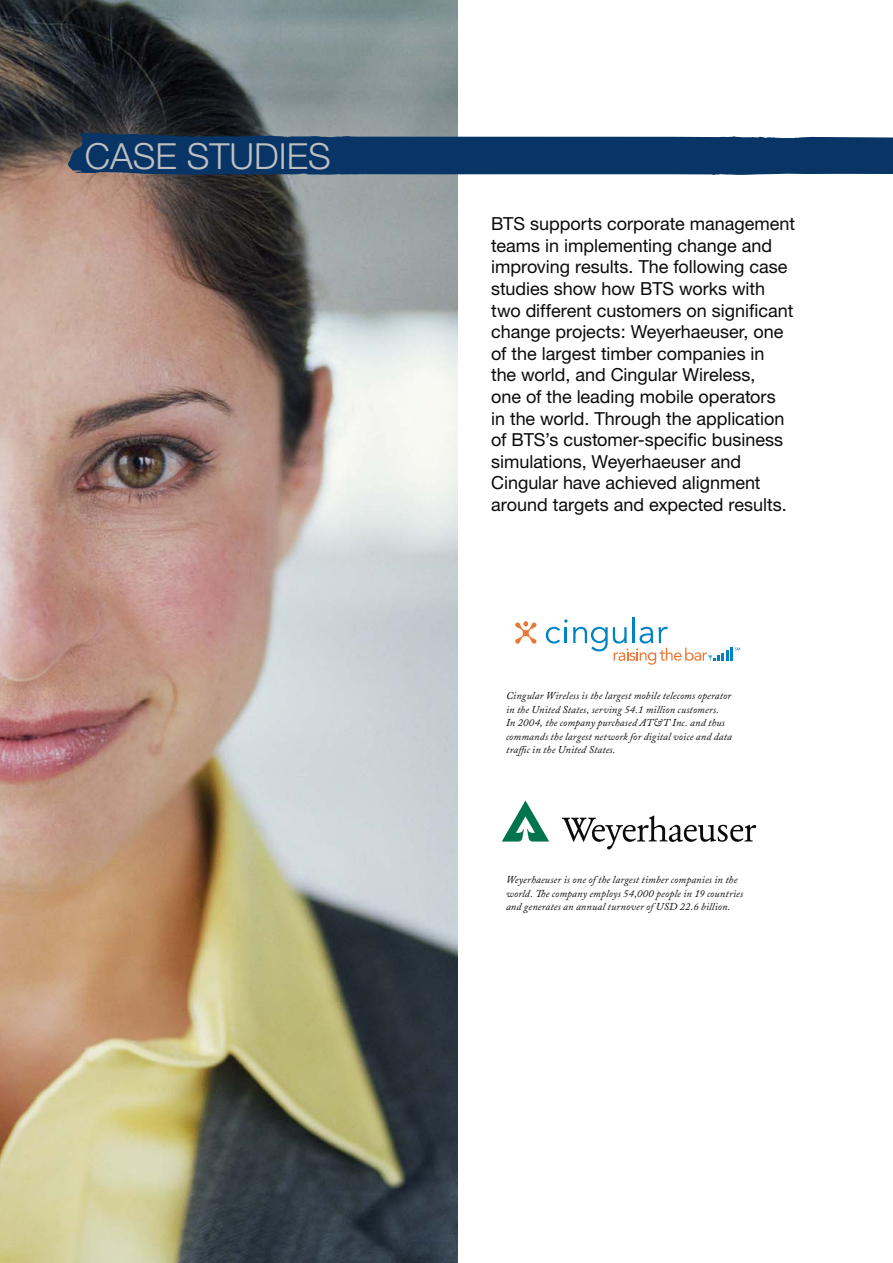
<style>
.page{position:relative;width:893px;height:1263px;background:#fff}
.page>*{position:absolute;margin:0;border:0;box-sizing:border-box;transform-origin:0 0}
.t1{font:300 36px "Helvetica Neue";color:#bfc0c1}
.t2{font:18px/21.6px "Helvetica Neue";color:#0c0a0a}
.t3{font:italic 10.5px/13.5px "Adobe Caslon Pro";letter-spacing:.015em;color:#0c0a0a}
</style>
<div class="page">
<img style="left:0;top:0;width:457px;height:1263px">
<hr style="left:632px;top:617px;width:3px;height:26px;background:#0082c3">
<svg style="left:515px;top:621px;width:21px;height:23px"></svg>
<svg style="left:546px;top:619px;width:194px;height:46px"></svg>
<svg style="left:68px;top:133px;width:825px;height:43px;background:#1f4671"></svg>
<svg style="left:562px;top:815px;width:194px;height:34px"></svg>
<svg style="left:502px;top:800px;width:47px;height:42px"></svg>
<h1 class="t1" style="left:85px;top:143px;width:248px">CASE STUDIES</h1>
<p class="t2" style="left:491px;top:215px;width:305px">BTS supports corporate management teams in implementing change and improving results. The following case studies show how BTS works with two different customers on significant change projects: Weyerhaeuser, one of the largest timber companies in<br>the world, and Cingular Wireless,<br>one of the leading mobile operators<br>in the world. Through the application of BTS’s customer-specific business simulations, Weyerhaeuser and Cingular have achieved alignment around targets and expected results.</p>
<p class="t3" style="left:506px;top:690px;width:227px">Cingular Wireless is the largest mobile telecoms operator in the United States, serving 54.1 million customers.<br>In 2004, the company purchased AT&amp;T Inc. and thus commands the largest network for digital voice and data traffic in the United States.</p>
<p class="t3" style="left:506px;top:874px;width:239px">Weyerhaeuser is one of the largest timber companies in the world. The company employs 54,000 people in 19 countries and generates an annual turnover of USD 22.6 billion.</p>
</div>
